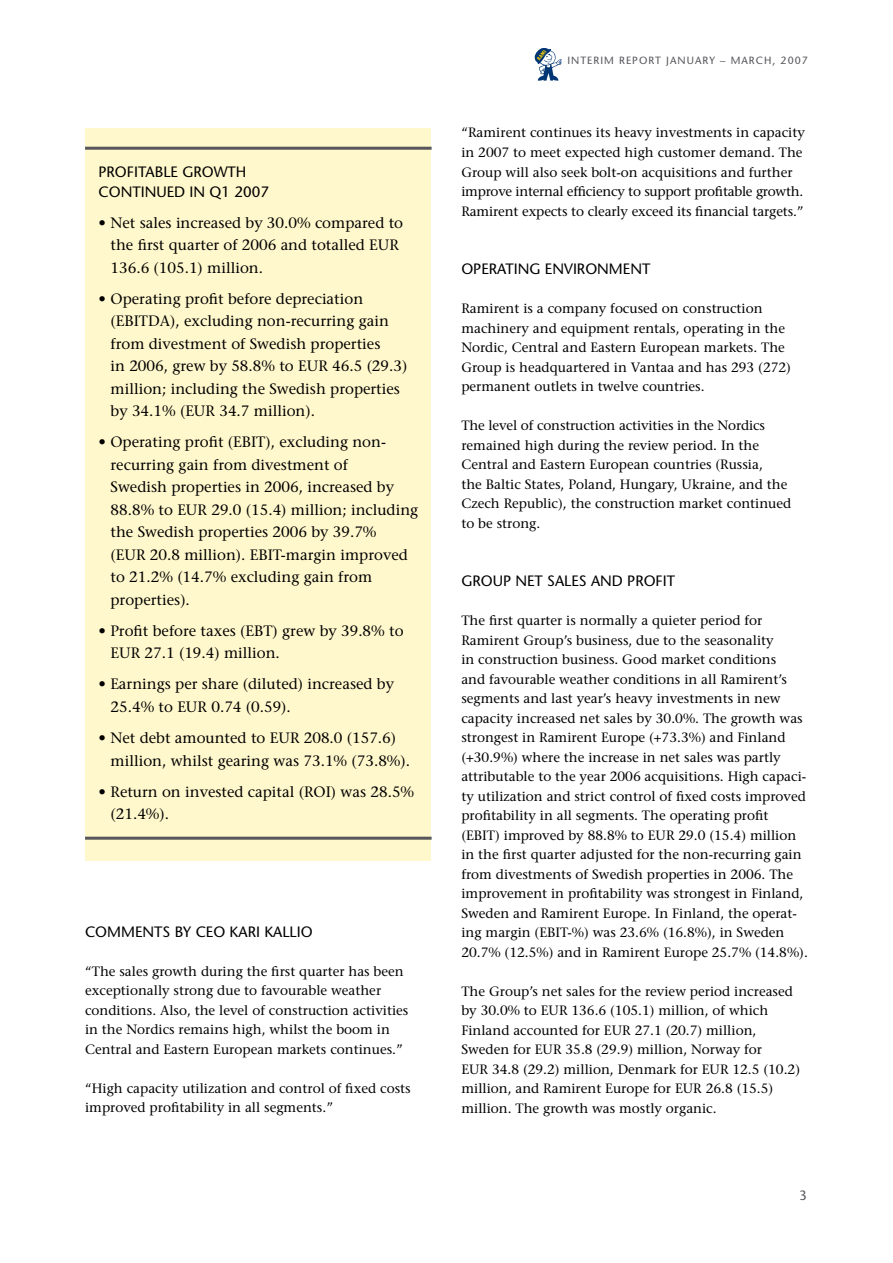
<style>
.page{position:relative;width:893px;height:1263px;background:#fff}
.page>*{position:absolute;margin:0;border:0;box-sizing:border-box;transform-origin:0 0}
.t1{font:500 15px/22.5px "Stone Serif Std";color:#000}
.t2{font:500 15px/19.5px "Stone Sans Std";color:#000}
.t3{font:500 13.5px/19.5px "Stone Serif Std";color:#000}
.t4{font:500 10.5px "Stone Sans Std";letter-spacing:.1em;color:#57565b}
</style>
<div class="page">
<svg style="left:535px;top:48px;width:27px;height:33px"></svg>
<div style="left:85px;top:128px;width:346px;height:733px;background:#fff8cc"></div>
<hr style="left:85px;top:147px;width:347px;height:3px;background:#57565b">
<hr style="left:85px;top:837px;width:347px;height:3px;background:#57565b">
<p class="t2" style="left:99px;top:162px;width:172px">PROFITABLE GROWTH<br>CONTINUED IN Q1 2007</p>
<p class="t1" style="left:111px;top:211px;width:294px;text-indent:-12px">• Net sales increased by 30.0% compared to the first quarter of 2006 and totalled EUR<br>136.6 (105.1) million.</p>
<p class="t1" style="left:111px;top:287px;width:298px;text-indent:-12px">• Operating profit before depreciation (EBITDA), excluding non-recurring gain from divestment of Swedish properties<br>in 2006, grew by 58.8% to EUR 46.5 (29.3) million; including the Swedish properties by 34.1% (EUR 34.7 million).</p>
<p class="t1" style="left:111px;top:431px;width:309px;text-indent:-12px">• Operating profit (EBIT), excluding non&shy;recurring gain from divestment of<br>Swedish properties in 2006, increased by 88.8% to EUR 29.0 (15.4) million; including the Swedish properties 2006 by 39.7%<br>(EUR 20.8 million). EBIT-margin improved to 21.2% (14.7% excluding gain from properties).</p>
<p class="t1" style="left:111px;top:619px;width:295px;text-indent:-12px">• Profit before taxes (EBT) grew by 39.8% to<br>EUR 27.1 (19.4) million.</p>
<p class="t1" style="left:111px;top:673px;width:285px;text-indent:-12px">• Earnings per share (diluted) increased by<br>25.4% to EUR 0.74 (0.59).</p>
<p class="t1" style="left:111px;top:726px;width:301px;text-indent:-12px">• Net debt amounted to EUR 208.0 (157.6) million, whilst gearing was 73.1% (73.8%).</p>
<p class="t1" style="left:111px;top:780px;width:305px;text-indent:-12px">• Return on invested capital (ROI) was 28.5% (21.4%).</p>
<p class="t2" style="left:85px;top:922px;width:229px">COMMENTS BY CEO KARI KALLIO</p>
<p class="t3" style="left:85px;top:961px;width:325px">“The sales growth during the first quarter has been exceptionally strong due to favourable weather conditions. Also, the level of construction activities in the Nordics remains high, whilst the boom in Central and Eastern European markets continues.”</p>
<p class="t3" style="left:85px;top:1078px;width:327px">“High capacity utilization and control of fixed costs improved profitability in all segments.”</p>
<p class="t4" style="left:567px;top:54px;width:242px">INTERIM REPORT JANUARY – MARCH, 2007</p>
<p class="t3" style="left:461px;top:123px;width:345px">“Ramirent continues its heavy investments in capacity in 2007 to meet expected high customer demand. The Group will also seek bolt-on acquisitions and further improve internal efficiency to support profitable growth.<br>Ramirent expects to clearly exceed its financial targets.”</p>
<p class="t2" style="left:461px;top:259px;width:191px">OPERATING ENVIRONMENT</p>
<p class="t3" style="left:461px;top:299px;width:331px">Ramirent is a company focused on construction machinery and equipment rentals, operating in the Nordic, Central and Eastern European markets. The Group is headquartered in Vantaa and has 293 (272) permanent outlets in twelve countries.</p>
<p class="t3" style="left:461px;top:416px;width:331px">The level of construction activities in the Nordics remained high during the review period. In the Central and Eastern European countries (Russia,<br>the Baltic States, Poland, Hungary, Ukraine, and the Czech Republic), the construction market continued to be strong.</p>
<p class="t2" style="left:461px;top:571px;width:215px">GROUP NET SALES AND PROFIT</p>
<p class="t3" style="left:461px;top:611px;width:348px">The first quarter is normally a quieter period for Ramirent Group’s business, due to the seasonality<br>in construction business. Good market conditions<br>and favourable weather conditions in all Ramirent’s segments and last year’s heavy investments in new capacity increased net sales by 30.0%. The growth was strongest in Ramirent Europe (+73.3%) and Finland (+30.9%) where the increase in net sales was partly attributable to the year 2006 acquisitions. High capaci&shy;ty utilization and strict control of fixed costs improved profitability in all segments. The operating profit (EBIT) improved by 88.8% to EUR 29.0 (15.4) million in the first quarter adjusted for the non-recurring gain from divestments of Swedish properties in 2006. The improvement in profitability was strongest in Finland, Sweden and Ramirent Europe. In Finland, the operat&shy;ing margin (EBIT-%) was 23.6% (16.8%), in Sweden 20.7% (12.5%) and in Ramirent Europe 25.7% (14.8%).</p>
<p class="t3" style="left:461px;top:981px;width:340px">The Group’s net sales for the review period increased by 30.0% to EUR 136.6 (105.1) million, of which Finland accounted for EUR 27.1 (20.7) million, Sweden for EUR 35.8 (29.9) million, Norway for<br>EUR 34.8 (29.2) million, Denmark for EUR 12.5 (10.2) million, and Ramirent Europe for EUR 26.8 (15.5) million. The growth was mostly organic.</p>
</div>
